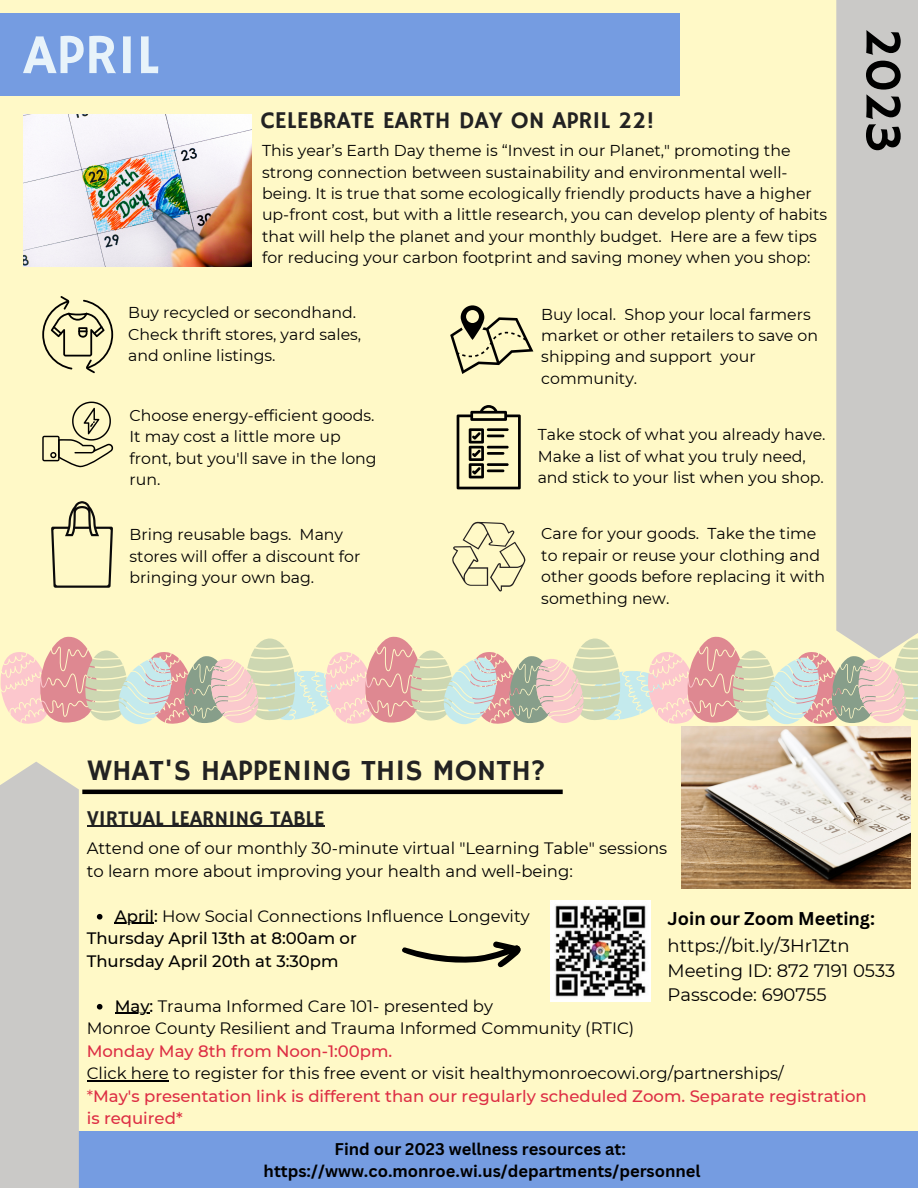
<style>
.page{position:relative;width:918px;height:1188px;background:#fff9c7}
.page>*{position:absolute;margin:0;border:0;box-sizing:border-box;transform-origin:0 0}
.t1{font:56.4px "Hammersmith One";color:#e8f3fa}
.t2{font:51.45px "Hammersmith One";color:#000}
.t3{font:29.7px "Hammersmith One";color:#222}
.t4{font:24px "Hammersmith One";color:#222}
.t5{font:21px "Hammersmith One";color:#222}
.t6{font:18px/24.8px "Montserrat";color:#000}
.t7{font:700 18px "Canva Sans";color:#000}
.t8{font:16.5px/22.5px "Montserrat";color:#000}
.t9{font:500 16.5px/22.5px "Montserrat";color:#dd2e44}
.t10{font:700 16.5px/22.5px "Canva Sans";color:#000;text-align:center}
.t11{font:500 16.5px/22.5px "Montserrat";color:#000}
.t12{font:15.75px/21.3px "Montserrat";color:#000}
.s1{font-weight:500}
.s2{font-weight:400;color:#000}
.s3{font-weight:400}
</style>
<div class="page">
<img style="left:682px;top:726px;width:228px;height:162px">
<div style="left:0;top:1132px;width:918px;height:56px;background:#759ce1"></div>
<div style="left:836px;top:0;width:82px;height:636px;background:#cac9c7"></div>
<div style="left:0;top:13px;width:679px;height:83px;background:#759ce1"></div>
<hr style="left:82px;top:790px;width:481px;height:4px;background:#000">
<div style="left:0;top:762px;width:79px;height:426px;background:#cac9c7"></div>
<svg style="left:97px;top:914px;width:5px;height:6px"></svg>
<hr style="left:115px;top:923px;width:39px;height:1px;background:#000">
<svg style="left:97px;top:1004px;width:5px;height:6px"></svg>
<hr style="left:115px;top:1013px;width:35px;height:1px;background:#000">
<hr style="left:87px;top:1080px;width:82px;height:2px;background:#000">
<img style="left:550px;top:901px;width:100px;height:100px">
<svg style="left:0;top:636px;width:918px;height:89px"></svg>
<svg style="left:42px;top:296px;width:71px;height:77px"></svg>
<svg style="left:42px;top:402px;width:71px;height:65px"></svg>
<svg style="left:51px;top:501px;width:62px;height:87px"></svg>
<svg style="left:450px;top:305px;width:83px;height:69px"></svg>
<svg style="left:457px;top:405px;width:64px;height:84px"></svg>
<svg style="left:452px;top:522px;width:73px;height:70px"></svg>
<img style="left:23px;top:114px;width:229px;height:152px">
<svg style="left:402px;top:941px;width:119px;height:27px"></svg>
<hr style="left:87px;top:826px;width:238px;height:1px;background:#222">
<h1 class="t1" style="left:23px;top:22px;width:138px">APRIL</h1>
<h3 class="t4" style="left:261px;top:106px;width:395px">CELEBRATE EARTH DAY ON APRIL 22!</h3>
<p class="t12" style="left:262px;top:140px;width:567px">This year’s Earth Day theme is “Invest in our Planet," promoting the strong connection between sustainability and environmental well&shy;being. It is true that some ecologically friendly products have a higher up-front cost, but with a little research, you can develop plenty of habits that will help the planet and your monthly budget. Here are a few tips for reducing your carbon footprint and saving money when you shop:</p>
<p class="t12" style="left:128px;top:302px;width:235px">Buy recycled or secondhand.<br>Check thrift stores, yard sales, and online listings.</p>
<p class="t12" style="left:130px;top:405px;width:249px">Choose energy-efficient goods.<br>It may cost a little more up front, but you'll save in the long run.</p>
<p class="t12" style="left:130px;top:524px;width:232px">Bring reusable bags. Many stores will offer a discount for bringing your own bag.</p>
<p class="t12" style="left:541px;top:303px;width:278px">Buy local. Shop your local farmers market or other retailers to save on shipping and support your community.</p>
<p class="t12" style="left:538px;top:424px;width:290px">Take stock of what you already have.<br>Make a list of what you truly need, and stick to your list when you shop.</p>
<p class="t12" style="left:541px;top:523px;width:285px">Care for your goods. Take the time to repair or reuse your clothing and other goods before replacing it with something new.</p>
<h2 class="t2" style="left:913px;top:28px;width:126px;rotate:90deg">2023</h2>
<h3 class="t3" style="left:87px;top:753px;width:460px">WHAT'S HAPPENING THIS MONTH?</h3>
<h3 class="t5" style="left:87px;top:806px;width:239px">VIRTUAL LEARNING TABLE</h3>
<p class="t8" style="left:87px;top:837px;width:582px">Attend one of our monthly 30-minute virtual "Learning Table" sessions to learn more about improving your health and well-being:</p>
<p class="t8" style="left:115px;top:905px;width:416px"><span class="s1">April:</span> How Social Connections Influence Longevity</p>
<p class="t11" style="left:87px;top:927px;width:272px">Thursday April 13th at 8:00am or<br>Thursday April 20th at 3:30pm</p>
<p class="t8" style="left:115px;top:995px;width:380px"><span class="s1">May:</span> Trauma Informed Care 101- presented by</p>
<p class="t7" style="left:668px;top:906px;width:209px">Join our Zoom Meeting:</p>
<p class="t6" style="left:668px;top:933px;width:229px">https://bit.ly/3Hr1Ztn<br>Meeting ID: 872 7191 0533<br>Passcode: 690755</p>
<p class="t8" style="left:87px;top:1017px;width:549px">Monroe County Resilient and Trauma Informed Community (RTIC)</p>
<p class="t9" style="left:87px;top:1040px;width:307px">Monday May 8th from Noon-1:00pm.</p>
<p class="t9" style="left:87px;top:1062px;width:781px"><span class="s2">Click here to register for this free event or visit healthymonroecowi.org/partnerships/<br></span><span class="s3">*</span>May's presentation link is different than our regularly scheduled Zoom. Separate registration is required*</p>
<p class="t10" style="left:264px;top:1137px;width:439px">Find our 2023 wellness resources at: https://www.co.monroe.wi.us/departments/personnel</p>
</div>
